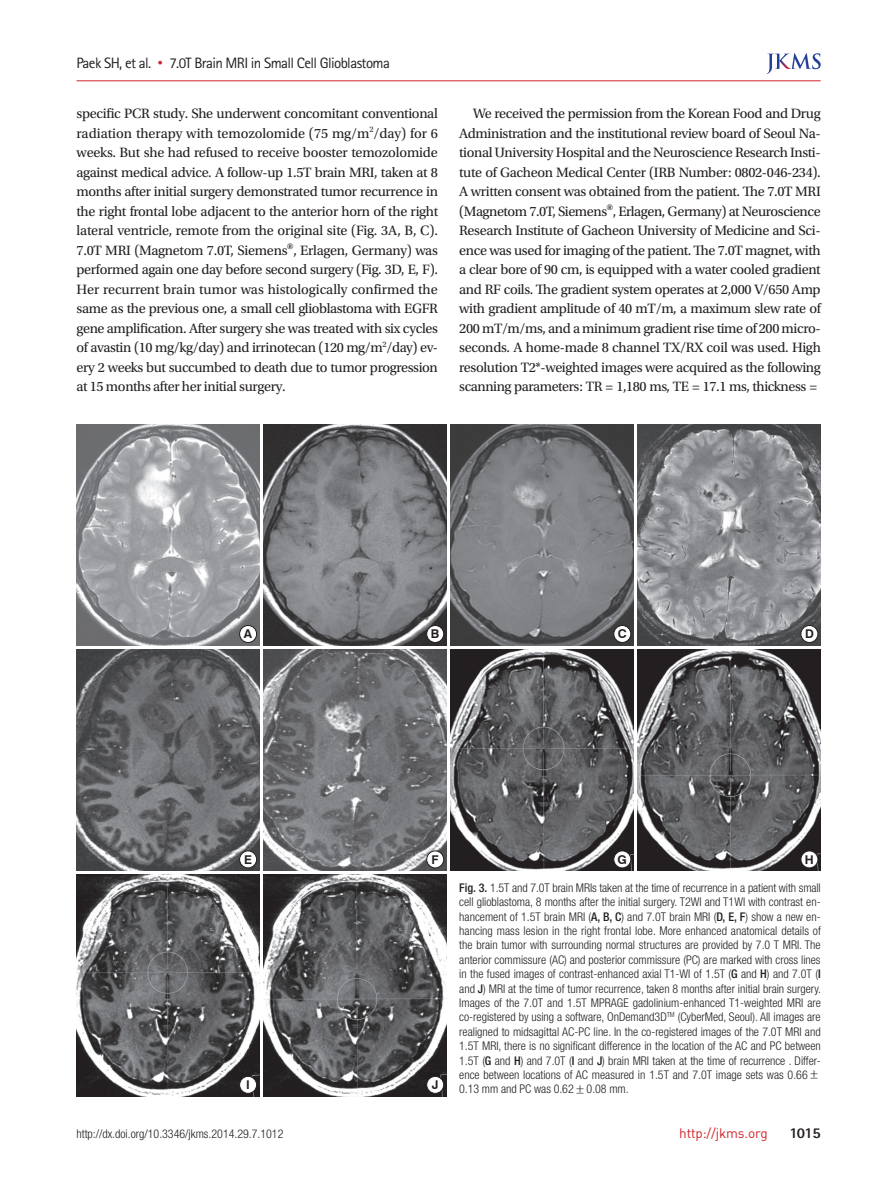
<style>
.page{position:relative;width:893px;height:1191px;background:#fff}
.page>*{position:absolute;margin:0;border:0;box-sizing:border-box;transform-origin:0 0}
.t1{font:15px "Rotis Sans Serif Std";letter-spacing:-.04em;color:#231f20}
.t2{font:800 15px "Rotis Sans Serif Std";color:#231f20}
.본문{font:14.25px/19.5px "Utopia Std";letter-spacing:-.03em;color:#231f20;text-align:justify}
.t3{font:13.5px "Dinreg";letter-spacing:-.01em;color:#d1232a}
.t4{font:700 12.15px "Swiss 721 BT";color:#231f20}
.표_그림_캡션{font:300 condensed 12px/14.4px "Helvetica Neue LT Std";color:#231f20}
.s1{font-family:"Dotum";color:#d1232a}
.s2{font-weight:500}
.s3{font-family:"Dotum";font-weight:400;font-stretch:normal}
</style>
<div class="page">
<hr style="left:77px;top:80px;width:744px;height:1px;background:#d1232a">
<svg style="left:766px;top:53px;width:55px;height:21px"></svg>
<img style="left:77px;top:424px;width:182px;height:221px">
<img style="left:77px;top:649px;width:182px;height:221px">
<img style="left:77px;top:875px;width:182px;height:221px">
<img style="left:264px;top:424px;width:182px;height:221px">
<img style="left:264px;top:649px;width:182px;height:221px">
<img style="left:264px;top:875px;width:182px;height:221px">
<img style="left:451px;top:424px;width:183px;height:221px">
<img style="left:451px;top:649px;width:183px;height:221px">
<img style="left:638px;top:424px;width:183px;height:221px">
<img style="left:638px;top:649px;width:183px;height:221px">
<div style="left:240px;top:625px;width:17px;height:17px;background:#fff;border-radius:50%"></div>
<div style="left:239px;top:625px;width:18px;height:17px;border:1px solid #231f20;border-radius:50%"></div>
<div style="left:427px;top:625px;width:17px;height:17px;background:#fff;border-radius:50%"></div>
<div style="left:426px;top:625px;width:18px;height:17px;border:1px solid #231f20;border-radius:50%"></div>
<div style="left:614px;top:625px;width:17px;height:17px;background:#fff;border-radius:50%"></div>
<div style="left:614px;top:625px;width:17px;height:17px;border:1px solid #231f20;border-radius:50%"></div>
<div style="left:801px;top:625px;width:17px;height:17px;background:#fff;border-radius:50%"></div>
<div style="left:801px;top:625px;width:17px;height:17px;border:1px solid #231f20;border-radius:50%"></div>
<div style="left:240px;top:851px;width:17px;height:17px;background:#fff;border-radius:50%"></div>
<div style="left:239px;top:850px;width:18px;height:18px;border:1px solid #231f20;border-radius:50%"></div>
<div style="left:240px;top:1076px;width:17px;height:17px;background:#fff;border-radius:50%"></div>
<div style="left:239px;top:1076px;width:18px;height:17px;border:1px solid #231f20;border-radius:50%"></div>
<div style="left:427px;top:851px;width:17px;height:17px;background:#fff;border-radius:50%"></div>
<div style="left:426px;top:850px;width:18px;height:18px;border:1px solid #231f20;border-radius:50%"></div>
<div style="left:427px;top:1076px;width:17px;height:17px;background:#fff;border-radius:50%"></div>
<div style="left:426px;top:1076px;width:18px;height:17px;border:1px solid #231f20;border-radius:50%"></div>
<div style="left:614px;top:851px;width:17px;height:17px;background:#fff;border-radius:50%"></div>
<div style="left:614px;top:850px;width:17px;height:18px;border:1px solid #231f20;border-radius:50%"></div>
<div style="left:801px;top:851px;width:17px;height:17px;background:#fff;border-radius:50%"></div>
<div style="left:801px;top:850px;width:17px;height:18px;border:1px solid #231f20;border-radius:50%"></div>
<p class="t1" style="left:77px;top:54px;width:315px">Paek SH, et al. <span class="s1">•</span> 7.0T Brain MRI in Small Cell Glioblastoma</p>
<p class="본문" style="left:77px;top:104px;width:363px">specific PCR study. She underwent concomitant conventional radiation therapy with temozolomide (75 mg/m<sup>2</sup>/day) for 6 weeks. But she had refused to receive booster temozolomide against medical advice. A follow-up 1.5T brain MRI, taken at 8 months after initial surgery demonstrated tumor recurrence in the right frontal lobe adjacent to the anterior horn of the right lateral ventricle, remote from the original site (Fig. 3A, B, C).<br>7.0T MRI (Magnetom 7.0T, Siemens<sup>®</sup>, Erlagen, Germany) was performed again one day before second surgery (Fig. 3D, E, F).<br>Her recurrent brain tumor was histologically confirmed the same as the previous one, a small cell glioblastoma with EGFR gene amplification. After surgery she was treated with six cycles of avastin (10 mg/kg/day) and irrinotecan (120 mg/m<sup>2</sup>/day) ev&shy;ery 2 weeks but succumbed to death due to tumor progression at 15 months after her initial surgery.</p>
<p class="본문" style="left:459px;top:104px;width:363px;text-indent:14px">We received the permission from the Korean Food and Drug Administration and the institutional review board of Seoul Na&shy;tional University Hospital and the Neuroscience Research Insti&shy;tute of Gacheon Medical Center (IRB Number: 0802-046-234).<br>A written consent was obtained from the patient. The 7.0T MRI (Magnetom 7.0T, Siemens<sup>®</sup>, Erlagen, Germany) at Neuroscience Research Institute of Gacheon University of Medicine and Sci&shy;ence was used for imaging of the patient. The 7.0T magnet, with a clear bore of 90 cm, is equipped with a water cooled gradient and RF coils. The gradient system operates at 2,000 V/650 Amp with gradient amplitude of 40 mT/m, a maximum slew rate of 200 mT/m/ms, and a minimum gradient rise time of 200 micro&shy;seconds. A home-made 8 channel TX/RX coil was used. High resolution T2*-weighted images were acquired as the following scanning parameters: TR = 1,180 ms, TE = 17.1 ms, thickness =</p>
<p class="t4" style="left:244px;top:626px;width:10px">A</p>
<p class="t4" style="left:431px;top:626px;width:10px">B</p>
<p class="t4" style="left:618px;top:626px;width:10px">C</p>
<p class="t4" style="left:805px;top:626px;width:10px">D</p>
<p class="t4" style="left:244px;top:852px;width:9px">E</p>
<p class="t4" style="left:246px;top:1077px;width:5px">I</p>
<p class="t4" style="left:432px;top:852px;width:9px">F</p>
<p class="t4" style="left:432px;top:1077px;width:8px">J</p>
<p class="t4" style="left:618px;top:852px;width:11px">G</p>
<p class="t4" style="left:805px;top:852px;width:10px">H</p>
<p class="표_그림_캡션" style="left:459px;top:880px;width:363px"><span class="s2">Fig. 3.</span> 1.5T and 7.0T brain MRIs taken at the time of recurrence in a patient with small cell glioblastoma, 8 months after the initial surgery. T2WI and T1WI with contrast en&shy;hancement of 1.5T brain MRI (<span class="s2">A, B, C</span>) and 7.0T brain MRI (<span class="s2">D, E, F</span>) show a new en&shy;hancing mass lesion in the right frontal lobe. More enhanced anatomical details of the brain tumor with surrounding normal structures are provided by 7.0 T MRI. The anterior commissure (AC) and posterior commissure (PC) are marked with cross lines in the fused images of contrast-enhanced axial T1-WI of 1.5T (<span class="s2">G</span> and <span class="s2">H</span>) and 7.0T (<span class="s2">I </span>and <span class="s2">J</span>) MRI at the time of tumor recurrence, taken 8 months after initial brain surgery.<br>Images of the 7.0T and 1.5T MPRAGE gadolinium-enhanced T1-weighted MRI are co-registered by using a software, OnDemand3D<sup>TM</sup> (CyberMed, Seoul). All images are realigned to midsagittal AC-PC line. In the co-registered images of the 7.0T MRI and 1.5T MRI, there is no significant difference in the location of the AC and PC between 1.5T (<span class="s2">G</span> and <span class="s2">H</span>) and 7.0T (<span class="s2">I</span> and <span class="s2">J</span>) brain MRI taken at the time of recurrence . Differ&shy;ence between locations of AC measured in 1.5T and 7.0T image sets was 0.66<span class="s3">± </span>0.13 mm and PC was 0.62<span class="s3">±</span>0.08 mm.</p>
<p class="표_그림_캡션" style="left:77px;top:1126px;width:208px">http://dx.doi.org/10.3346/jkms.2014.29.7.1012</p>
<p class="t3" style="left:679px;top:1124px;width:90px">http://jkms.org</p>
<p class="t2" style="left:790px;top:1123px;width:33px">1015</p>
</div>
